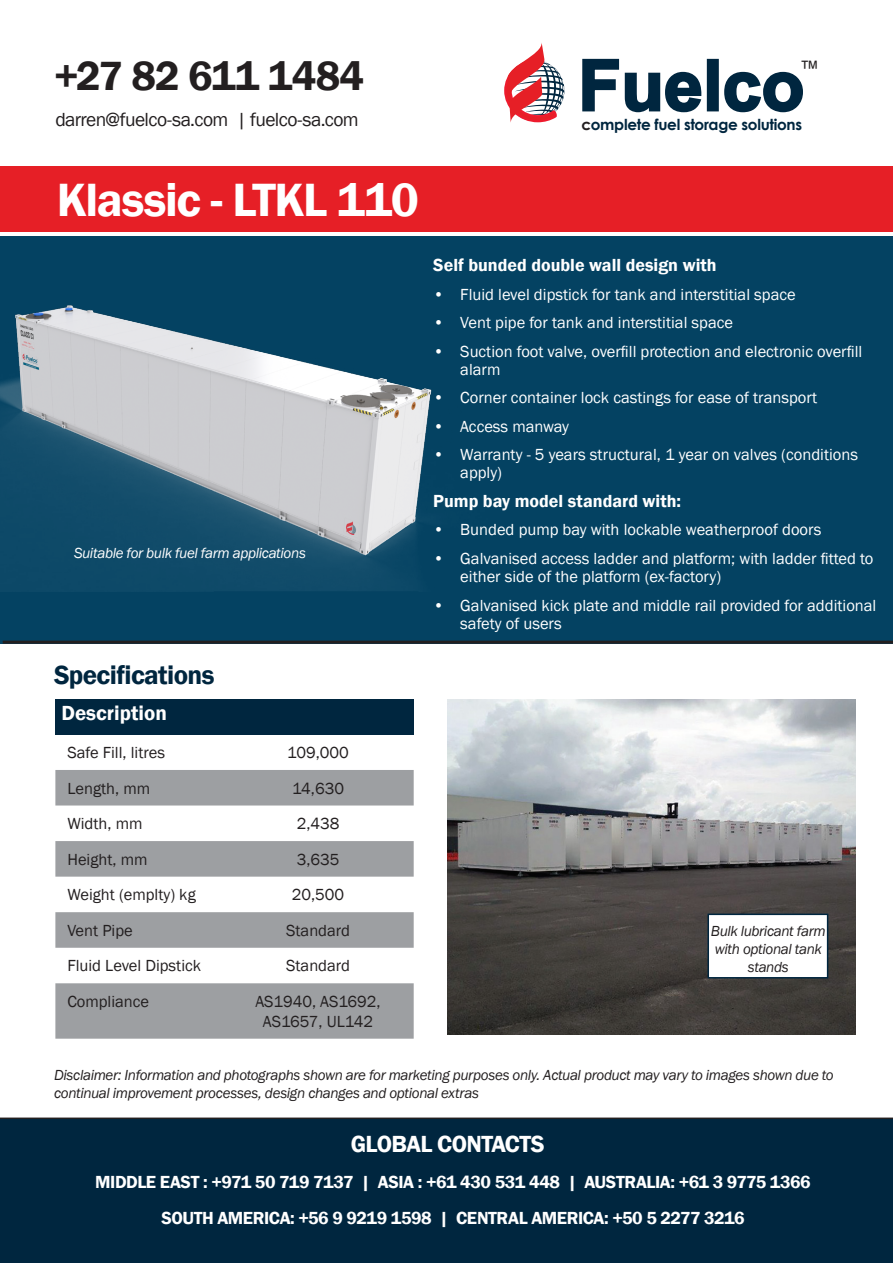
<style>
.page{position:relative;width:893px;height:1263px;background:#fff}
.page>*{position:absolute;margin:0;border:0;box-sizing:border-box;transform-origin:0 0}
.t1{font:700 70.2px "Arial";color:#00263f}
.T4{font:600 48px "Franklin Gothic";letter-spacing:-.03em;color:#fff}
.T4-2{font:600 42px "Franklin Gothic";letter-spacing:-.02em;color:#231f20}
.T4-3{font:600 27px "Franklin Gothic";letter-spacing:-.025em;color:#00263f}
.T4-4{font:600 24px "Franklin Gothic";letter-spacing:-.025em;color:#fff}
.t2{font:600 21px "Franklin Gothic";color:#fff}
.t3{font:19.95px "Arial";color:#231f20}
.T4-5{font:19.5px "Franklin Gothic";letter-spacing:-.035em;color:#231f20}
.T4-6{font:600 18px "Franklin Gothic";letter-spacing:-.02em;color:#fff}
.T4-7{font:600 18px "Franklin Gothic";color:#fff}
.t4{font:16.5px/18px "Franklin Gothic";color:#fff}
.t5{font:16.5px/19.8px "Franklin Gothic";color:#231f20;text-align:center}
.t6{font:700 15.15px "Century Gothic";letter-spacing:-.02em;color:#00263f}
.T4-8{font:italic 15px/18px "Franklin Gothic";letter-spacing:-.025em;color:#231f20}
.T4-9{font:italic 15px "Franklin Gothic";letter-spacing:-.025em;color:#fff}
.s1{color:#231f20}
</style>
<div class="page">
<svg style="left:504px;top:43px;width:60px;height:80px"></svg>
<svg style="left:582px;top:58px;width:120px;height:55px"></svg>
<div style="left:707px;top:59px;width:12px;height:52px;border:2px solid #00263f"></div>
<svg style="left:724px;top:71px;width:79px;height:42px"></svg>
<div style="left:0;top:236px;width:893px;height:408px;background:#044262"></div>
<div style="left:0;top:1117px;width:893px;height:146px;background:#00263f"></div>
<img style="left:0;top:305px;width:432px;height:286px">
<div style="left:0;top:167px;width:893px;height:65px;background:#e61f26"></div>
<div style="left:55px;top:699px;width:359px;height:35px;background:#00263f"></div>
<svg style="left:55px;top:770px;width:359px;height:269px;fill:#9d9fa2"></svg>
<svg style="left:3px;top:641px;width:890px;height:3px;background:#1f2327"></svg>
<img style="left:448px;top:699px;width:407px;height:336px">
<div style="left:707px;top:913px;width:121px;height:65px;background:#fff;border:2px solid #00263f"></div>
<p class="T4-2" style="left:54px;top:50px;width:312px">+27 82 611 1484</p>
<p class="T4-5" style="left:55px;top:107px;width:305px">darren@fuelco-sa.com | fuelco-sa.com</p>
<p class="t1" style="left:578px;top:36px;width:228px">Fuelco</p>
<p class="t6" style="left:581px;top:113px;width:222px"><span class="s1">c</span>omplete fuel storage solutions</p>
<p class="t3" style="left:799px;top:55px;width:21px">™</p>
<p class="T4" style="left:57px;top:170px;width:364px">Klassic - LTKL 110</p>
<p class="T4-9" style="left:74px;top:544px;width:233px">Suitable for bulk fuel farm applications</p>
<p class="T4-3" style="left:54px;top:658px;width:162px">Specifications</p>
<p class="t2" style="left:61px;top:700px;width:107px">Description</p>
<p class="t5" style="left:67px;top:743px;width:99px">Safe Fill, litres</p>
<p class="t5" style="left:287px;top:743px;width:63px">109,000</p>
<p class="t5" style="left:67px;top:778px;width:84px">Length, mm</p>
<p class="t5" style="left:292px;top:778px;width:53px">14,630</p>
<p class="t5" style="left:67px;top:814px;width:77px">Width, mm</p>
<p class="t5" style="left:297px;top:814px;width:44px">2,438</p>
<p class="t5" style="left:67px;top:849px;width:82px">Height, mm</p>
<p class="t5" style="left:297px;top:849px;width:44px">3,635</p>
<p class="t5" style="left:67px;top:885px;width:130px">Weight (emplty) kg</p>
<p class="t5" style="left:292px;top:885px;width:54px">20,500</p>
<p class="t5" style="left:67px;top:921px;width:67px">Vent Pipe</p>
<p class="t5" style="left:286px;top:921px;width:65px">Standard</p>
<p class="t5" style="left:67px;top:956px;width:135px">Fluid Level Dipstick</p>
<p class="t5" style="left:286px;top:956px;width:65px">Standard</p>
<p class="t5" style="left:67px;top:992px;width:83px">Compliance</p>
<p class="t5" style="left:255px;top:992px;width:127px">AS1940, AS1692,<br>AS1657, UL142</p>
<p class="T4-7" style="left:433px;top:254px;width:285px">Self bunded double wall design with</p>
<p class="t4" style="left:433px;top:286px;width:364px">• Fluid level dipstick for tank and interstitial space</p>
<p class="t4" style="left:433px;top:314px;width:301px">• Vent pipe for tank and interstitial space</p>
<p class="t4" style="left:460px;top:343px;width:403px;text-indent:-27px">• Suction foot valve, overfill protection and electronic overfill alarm</p>
<p class="t4" style="left:433px;top:389px;width:386px">• Corner container lock castings for ease of transport</p>
<p class="t4" style="left:433px;top:418px;width:137px">• Access manway</p>
<p class="t4" style="left:460px;top:446px;width:399px;text-indent:-27px">• Warranty - 5 years structural, 1 year on valves (conditions apply)</p>
<p class="T4-7" style="left:433px;top:490px;width:249px">Pump bay model standard with:</p>
<p class="t4" style="left:433px;top:521px;width:390px">• Bunded pump bay with lockable weatherproof doors</p>
<p class="t4" style="left:460px;top:550px;width:415px;text-indent:-27px">• Galvanised access ladder and platform; with ladder fitted to either side of the platform (ex-factory)</p>
<p class="t4" style="left:460px;top:596px;width:418px;text-indent:-27px">• Galvanised kick plate and middle rail provided for additional safety of users</p>
<p class="T4-8" style="left:711px;top:922px;width:116px;text-align:center">Bulk lubricant farm with optional tank stands</p>
<p class="T4-8" style="left:54px;top:1066px;width:781px">Disclaimer: Information and photographs shown are for marketing purposes only. Actual product may vary to images shown due to continual improvement processes, design changes and optional extras</p>
<p class="T4-4" style="left:351px;top:1129px;width:196px">GLOBAL CONTACTS</p>
<p class="T4-6" style="left:95px;top:1171px;width:717px">MIDDLE EAST : +971 50 719 7137 | ASIA : +61 430 531 448 | AUSTRALIA: +61 3 9775 1366</p>
<p class="T4-6" style="left:161px;top:1207px;width:585px">SOUTH AMERICA: +56 9 9219 1598 | CENTRAL AMERICA: +50 5 2277 3216</p>
</div>
